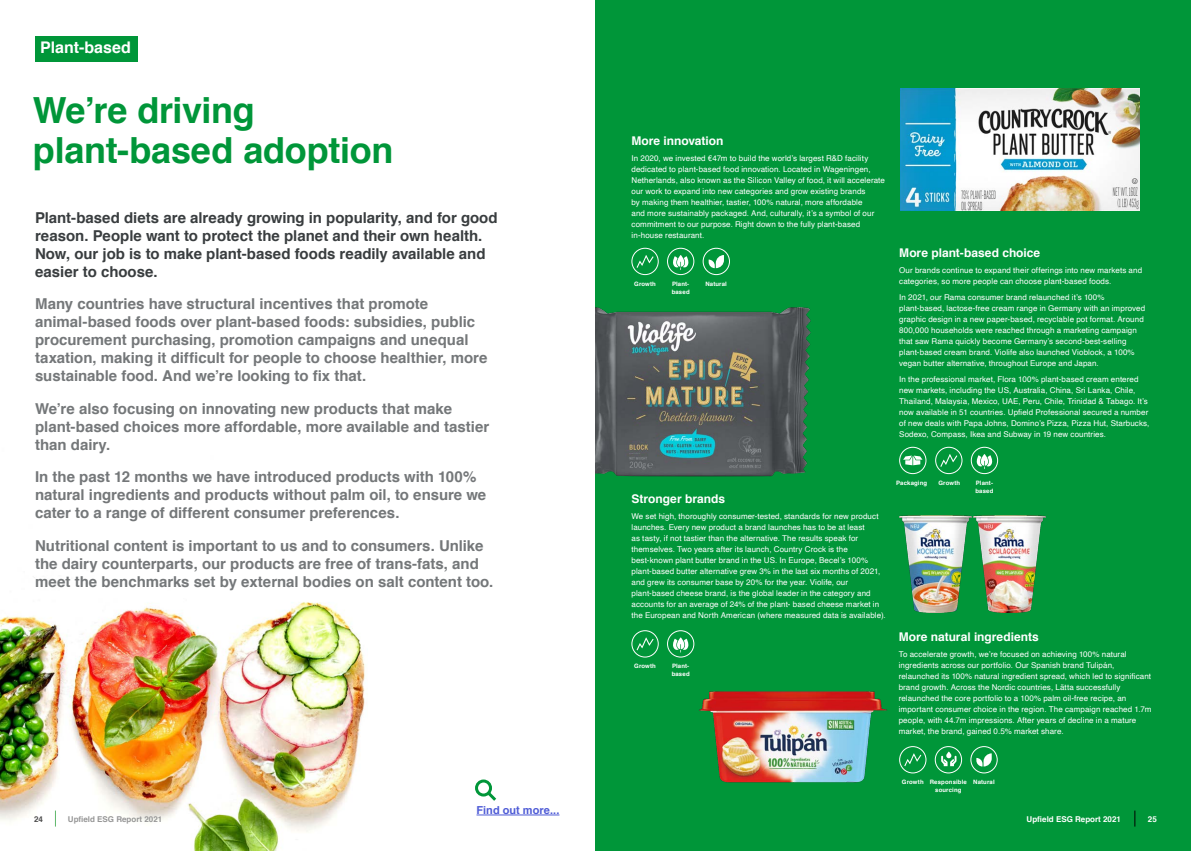
<style>
.page{position:relative;width:1191px;height:851px;background:#fff}
.page>*{position:absolute;margin:0;border:0;box-sizing:border-box;transform-origin:0 0}
.t1{font:700 36px/39px "Helvetica";letter-spacing:-.01em;color:#009639}
.t2{font:700 16px "Helvetica";color:#fff}
.t3{font:700 15px/18px "Helvetica";color:#747779}
.t4{font:700 15px/18px "Helvetica";color:#393d3f}
.t5{font:700 12px "Helvetica";color:#fff}
.t6{font:700 11px "Helvetica";color:#4f5cd6}
.t7{font:8px/11px "Helvetica";letter-spacing:.01em;color:#fff}
.t8{font:700 8px "Helvetica";color:#fff}
.t9{font:700 8px "Helvetica";color:#969696}
.t10{font:700 8px "Helvetica";color:#4d4d4d}
.t11{font:700 6px/8px "Helvetica";letter-spacing:.025em;color:#fff}
.s1{font-family:"Helvetica LT Std"}
</style>
<div class="page">
<img style="left:0;top:577px;width:365px;height:273px">
<div style="left:595px;top:0;width:596px;height:850px;background:#009639"></div>
<svg style="left:1134px;top:810px;width:1px;height:16px"></svg>
<svg style="left:55px;top:810px;width:1px;height:16px"></svg>
<hr style="left:476px;top:814px;width:83px;height:1px;background:#4f5cd6">
<img style="left:595px;top:307px;width:216px;height:170px">
<img style="left:667px;top:612px;width:256px;height:171px">
<div style="left:35px;top:36px;width:103px;height:25px;background:#009639"></div>
<img style="left:900px;top:88px;width:239px;height:123px">
<svg style="left:903px;top:455px;width:19px;height:10px"></svg>
<div style="left:899px;top:447px;width:27px;height:27px;border:1px solid #fff;border-radius:50%"></div>
<svg style="left:636px;top:637px;width:17px;height:13px"></svg>
<div style="left:631px;top:630px;width:27px;height:27px;border:1px solid #fff;border-radius:50%"></div>
<svg style="left:636px;top:255px;width:17px;height:13px"></svg>
<div style="left:631px;top:248px;width:27px;height:27px;border:1px solid #fff;border-radius:50%"></div>
<svg style="left:904px;top:753px;width:17px;height:13px"></svg>
<div style="left:899px;top:746px;width:27px;height:27px;border:1px solid #fff;border-radius:50%"></div>
<svg style="left:940px;top:454px;width:17px;height:13px"></svg>
<div style="left:935px;top:447px;width:27px;height:27px;border:1px solid #fff;border-radius:50%"></div>
<svg style="left:941px;top:751px;width:15px;height:15px"></svg>
<div style="left:935px;top:746px;width:27px;height:27px;border:1px solid #fff;border-radius:50%"></div>
<svg style="left:672px;top:637px;width:17px;height:15px"></svg>
<div style="left:667px;top:630px;width:27px;height:27px;border:1px solid #fff;border-radius:50%"></div>
<svg style="left:673px;top:255px;width:16px;height:15px"></svg>
<div style="left:667px;top:248px;width:27px;height:27px;border:1px solid #fff;border-radius:50%"></div>
<svg style="left:976px;top:454px;width:16px;height:15px"></svg>
<div style="left:971px;top:447px;width:27px;height:27px;border:1px solid #fff;border-radius:50%"></div>
<svg style="left:708px;top:255px;width:16px;height:13px"></svg>
<div style="left:702px;top:248px;width:28px;height:27px;border:1px solid #fff;border-radius:50%"></div>
<svg style="left:976px;top:753px;width:15px;height:13px"></svg>
<div style="left:970px;top:746px;width:27px;height:27px;border:1px solid #fff;border-radius:50%"></div>
<div style="left:475px;top:779px;width:17px;height:17px;border:3px solid #009639;border-radius:50%"></div>
<svg style="left:484px;top:788px;width:13px;height:13px"></svg>
<img style="left:899px;top:515px;width:72px;height:97px">
<img style="left:973px;top:515px;width:72px;height:97px">
<p class="t2" style="left:40px;top:34px;width:92px">Plant-based</p>
<p class="t1" style="left:33px;top:92px;width:362px">We’re driving plant-based adoption</p>
<p class="t4" style="left:35px;top:209px;width:464px">Plant-based diets are already growing in popularity, and for good reason. People want to protect the planet and their own health.<br>Now, our job is to make plant-based foods readily available and easier to choose.</p>
<p class="t3" style="left:35px;top:295px;width:454px">Many countries have structural incentives that promote animal-based foods over plant-based foods: subsidies, public procurement purchasing, promotion campaigns and unequal taxation, making it difficult for people to choose healthier, more sustainable food. And we’re looking to fix that.</p>
<p class="t3" style="left:35px;top:399px;width:456px">We’re also focusing on innovating new products that make plant-based choices more affordable, more available and tastier than dairy.</p>
<p class="t3" style="left:35px;top:468px;width:453px">In the past 12 months we have introduced products with 100% natural ingredients and products without palm oil, to ensure we cater to a range of different consumer preferences.</p>
<p class="t3" style="left:35px;top:536px;width:460px">Nutritional content is important to us and to consumers. Unlike the dairy counterparts, our products are free of trans-fats, and meet the benchmarks set by external bodies on salt content too.</p>
<p class="t5" style="left:631px;top:131px;width:94px">More innovation</p>
<p class="t7" style="left:631px;top:153px;width:255px">In 2020, we invested <span class="s1">€</span>47m to build the world’s largest R&amp;D facility dedicated to plant-based food innovation. Located in Wageningen, Netherlands, also known as the Silicon Valley of food, it will accelerate our work to expand into new categories and grow existing brands<br>by making them healthier, tastier, 100% natural, more affordable<br>and more sustainably packaged. And, culturally, it’s a symbol of our commitment to our purpose. Right down to the fully plant-based in-house restaurant.</p>
<p class="t11" style="left:634px;top:279px;width:23px">Growth</p>
<p class="t11" style="left:671px;top:279px;width:20px">Plant&shy;based</p>
<p class="t11" style="left:705px;top:279px;width:23px">Natural</p>
<p class="t5" style="left:899px;top:243px;width:143px">More plant-based choice</p>
<p class="t7" style="left:899px;top:265px;width:244px">Our brands continue to expand their offerings into new markets and categories, so more people can choose plant-based foods.</p>
<p class="t7" style="left:899px;top:292px;width:247px">In 2021, our Rama consumer brand relaunched it’s 100% plant-based, lactose-free cream range in Germany with an improved graphic design in a new paper-based, recyclable pot format. Around 800,000 households were reached through a marketing campaign that saw Rama quickly become Germany’s second-best-selling plant-based cream brand. Violife also launched Vioblock, a 100% vegan butter alternative, throughout Europe and Japan.</p>
<p class="t7" style="left:899px;top:374px;width:252px">In the professional market, Flora 100% plant-based cream entered new markets, including the US, Australia, China, Sri Lanka, Chile, Thailand, Malaysia, Mexico, UAE, Peru, Chile, Trinidad &amp; Tabago. It’s now available in 51 countries. Upfield Professional secured a number of new deals with Papa Johns, Domino’s Pizza, Pizza Hut, Starbucks, Sodexo, Compass, Ikea and Subway in 19 new countries.</p>
<p class="t5" style="left:631px;top:488px;width:95px">Stronger brands</p>
<p class="t7" style="left:631px;top:510px;width:256px">We set high, thoroughly consumer-tested, standards for new product launches. Every new product a brand launches has to be at least<br>as tasty, if not tastier than the alternative. The results speak for themselves. Two years after its launch, Country Crock is the best-known plant butter brand in the US. In Europe, Becel’s 100% plant-based butter alternative grew 3% in the last six months of 2021, and grew its consumer base by 20% for the year. Violife, our plant-based cheese brand, is the global leader in the category and accounts for an average of 24% of the plant- based cheese market in the European and North American (where measured data is available).</p>
<p class="t11" style="left:634px;top:662px;width:23px">Growth</p>
<p class="t11" style="left:671px;top:662px;width:20px">Plant&shy;based</p>
<p class="t11" style="left:896px;top:478px;width:33px">Packaging</p>
<p class="t11" style="left:938px;top:478px;width:23px">Growth</p>
<p class="t11" style="left:975px;top:478px;width:20px">Plant&shy;based</p>
<p class="t5" style="left:898px;top:627px;width:142px">More natural ingredients</p>
<p class="t7" style="left:898px;top:648px;width:254px">To accelerate growth, we’re focused on achieving 100% natural ingredients across our portfolio. Our Spanish brand Tulipán, relaunched its 100% natural ingredient spread, which led to significant brand growth. Across the Nordic countries, Lätta successfully relaunched the core portfolio to a 100% palm oil-free recipe, an important consumer choice in the region. The campaign reached 1.7m people, with 44.7m impressions. After years of decline in a mature market, the brand, gained 0.5% market share.</p>
<p class="t11" style="left:902px;top:777px;width:23px">Growth</p>
<p class="t11" style="left:929px;top:777px;width:39px;text-align:center">Responsible sourcing</p>
<p class="t11" style="left:973px;top:777px;width:23px">Natural</p>
<p class="t6" style="left:476px;top:801px;width:84px">Find out more...</p>
<p class="t10" style="left:34px;top:812px;width:10px">24</p>
<p class="t9" style="left:68px;top:812px;width:96px">Upfield ESG Report 2021</p>
<p class="t8" style="left:1026px;top:812px;width:96px">Upfield ESG Report 2021</p>
<p class="t8" style="left:1148px;top:812px;width:10px">25</p>
</div>
